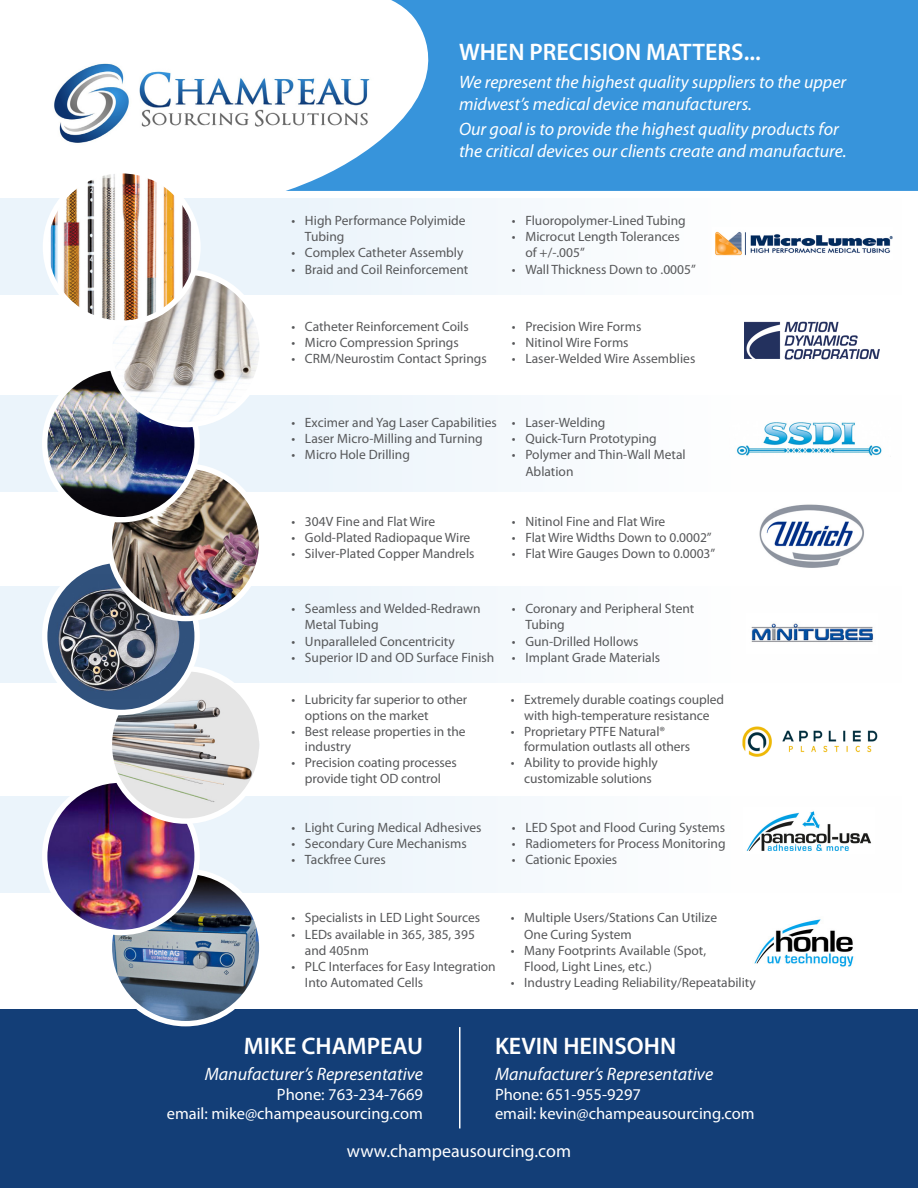
<style>
.page{position:relative;width:918px;height:1188px;background:#fff}
.page>*{position:absolute;margin:0;border:0;box-sizing:border-box;transform-origin:0 0}
.t1{font:600 24px "Myriad Pro";color:#fff}
.t2{font:italic 18px/21.6px "Myriad Pro";color:#fff}
.t3{font:18px "Myriad Pro";color:#fff}
.t4{font:16.5px "Myriad Pro";color:#fff}
.t5{font:13.5px/16.2px "Myriad Pro";color:#57585a}
</style>
<div class="page">
<div style="left:0;top:1010px;width:918px;height:178px;background:#133e77"></div>
<div style="left:0;top:796px;width:902px;height:97px;background:#f4f9fc"></div>
<img style="left:109px;top:871px;width:153px;height:153px;border-radius:76px">
<div style="left:107px;top:869px;width:158px;height:157px;border:5px solid #fff;border-radius:50%"></div>
<img style="left:45px;top:780px;width:152px;height:153px;border-radius:76px">
<div style="left:42px;top:777px;width:158px;height:158px;border:5px solid #fff;border-radius:50%"></div>
<div style="left:0;top:198px;width:902px;height:96px;background:#f4f9fc"></div>
<div style="left:0;top:395px;width:902px;height:97px;background:#f4f9fc"></div>
<div style="left:0;top:586px;width:902px;height:96px;background:#f4f9fc"></div>
<img style="left:54px;top:63px;width:232px;height:80px">
<svg style="left:286px;top:0;width:632px;height:191px;fill:#3794db"></svg>
<hr style="left:459px;top:1027px;width:1px;height:101px;background:#fff">
<img style="left:759px;top:504px;width:105px;height:64px">
<img style="left:746px;top:613px;width:132px;height:41px">
<img style="left:713px;top:228px;width:180px;height:32px">
<img style="left:732px;top:422px;width:159px;height:35px">
<img style="left:744px;top:322px;width:136px;height:38px">
<img style="left:754px;top:919px;width:100px;height:48px">
<img style="left:109px;top:672px;width:151px;height:149px">
<div style="left:107px;top:666px;width:158px;height:158px;border:5px solid #fff;border-radius:50%"></div>
<img style="left:743px;top:808px;width:132px;height:45px">
<img style="left:45px;top:560px;width:152px;height:152px;border-radius:76px">
<div style="left:42px;top:557px;width:158px;height:158px;border:5px solid #fff;border-radius:50%"></div>
<img style="left:109px;top:466px;width:153px;height:153px;border-radius:76px">
<div style="left:107px;top:463px;width:158px;height:158px;border:5px solid #fff;border-radius:50%"></div>
<img style="left:45px;top:367px;width:152px;height:153px;border-radius:76px">
<div style="left:42px;top:365px;width:158px;height:157px;border:5px solid #fff;border-radius:50%"></div>
<img style="left:110px;top:275px;width:152px;height:150px">
<div style="left:107px;top:269px;width:158px;height:158px;border:5px solid #fff;border-radius:50%"></div>
<img style="left:45px;top:171px;width:153px;height:152px;border-radius:76px">
<div style="left:43px;top:168px;width:158px;height:158px;border:5px solid #fff;border-radius:50%"></div>
<img style="left:742px;top:726px;width:136px;height:30px">
<p class="t1" style="left:459px;top:36px;width:303px">WHEN PRECISION MATTERS...</p>
<p class="t2" style="left:459px;top:71px;width:389px">We represent the highest quality suppliers to the upper midwest’s medical device manufacturers.</p>
<p class="t2" style="left:459px;top:118px;width:389px">Our goal is to provide the highest quality products for the critical devices our clients create and manufacture.</p>
<p class="t5" style="left:305px;top:212px;width:162px;text-indent:-14px">• High Performance Polyimide<br>Tubing</p>
<p class="t5" style="left:291px;top:245px;width:174px">• Complex Catheter Assembly</p>
<p class="t5" style="left:291px;top:261px;width:178px">• Braid and Coil Reinforcement</p>
<p class="t5" style="left:291px;top:318px;width:179px">• Catheter Reinforcement Coils</p>
<p class="t5" style="left:291px;top:334px;width:169px">• Micro Compression Springs</p>
<p class="t5" style="left:291px;top:350px;width:197px">• CRM/Neurostim Contact Springs</p>
<p class="t5" style="left:512px;top:212px;width:175px">• Fluoropolymer-Lined Tubing</p>
<p class="t5" style="left:525px;top:228px;width:156px;text-indent:-14px">• Microcut Length Tolerances of +/-.005”</p>
<p class="t5" style="left:512px;top:261px;width:185px">• Wall Thickness Down to .0005”</p>
<p class="t5" style="left:512px;top:318px;width:131px">• Precision Wire Forms</p>
<p class="t5" style="left:512px;top:334px;width:118px">• Nitinol Wire Forms</p>
<p class="t5" style="left:512px;top:350px;width:185px">• Laser-Welded Wire Assemblies</p>
<p class="t5" style="left:291px;top:414px;width:207px">• Excimer and Yag Laser Capabilities</p>
<p class="t5" style="left:291px;top:430px;width:193px">• Laser Micro-Milling and Turning</p>
<p class="t5" style="left:291px;top:447px;width:120px">• Micro Hole Drilling</p>
<p class="t5" style="left:512px;top:414px;width:95px">• Laser-Welding</p>
<p class="t5" style="left:512px;top:430px;width:146px">• Quick-Turn Prototyping</p>
<p class="t5" style="left:525px;top:447px;width:162px;text-indent:-14px">• Polymer and Thin-Wall Metal<br>Ablation</p>
<p class="t5" style="left:291px;top:513px;width:145px">• 304V Fine and Flat Wire</p>
<p class="t5" style="left:291px;top:529px;width:180px">• Gold-Plated Radiopaque Wire</p>
<p class="t5" style="left:291px;top:545px;width:185px">• Silver-Plated Copper Mandrels</p>
<p class="t5" style="left:512px;top:513px;width:155px">• Nitinol Fine and Flat Wire</p>
<p class="t5" style="left:512px;top:529px;width:201px">• Flat Wire Widths Down to 0.0002”</p>
<p class="t5" style="left:512px;top:545px;width:205px">• Flat Wire Gauges Down to 0.0003”</p>
<p class="t5" style="left:305px;top:600px;width:177px;text-indent:-14px">• Seamless and Welded-Redrawn<br>Metal Tubing</p>
<p class="t5" style="left:291px;top:633px;width:165px">• Unparalleled Concentricity</p>
<p class="t5" style="left:291px;top:649px;width:204px">• Superior ID and OD Surface Finish</p>
<p class="t5" style="left:305px;top:692px;width:164px;line-height:15.8px;text-indent:-14px">• Lubricity far superior to other options on the market</p>
<p class="t5" style="left:305px;top:723px;width:162px;line-height:15.8px;text-indent:-14px">• Best release properties in the industry</p>
<p class="t5" style="left:291px;top:755px;width:167px;line-height:15.8px;text-align:center">• Precision coating processes provide tight OD control</p>
<p class="t5" style="left:291px;top:819px;width:191px">• Light Curing Medical Adhesives</p>
<p class="t5" style="left:291px;top:835px;width:177px">• Secondary Cure Mechanisms</p>
<p class="t5" style="left:291px;top:851px;width:96px">• Tackfree Cures</p>
<p class="t5" style="left:525px;top:600px;width:170px;text-indent:-14px">• Coronary and Peripheral Stent<br>Tubing</p>
<p class="t5" style="left:512px;top:633px;width:128px">• Gun-Drilled Hollows</p>
<p class="t5" style="left:512px;top:649px;width:150px">• Implant Grade Materials</p>
<p class="t5" style="left:511px;top:692px;width:215px;line-height:15.8px;text-align:center">• Extremely durable coatings coupled with high-temperature resistance</p>
<p class="t5" style="left:524px;top:723px;width:168px;line-height:15.8px;text-indent:-14px">• Proprietary PTFE Natural® formulation outlasts all others</p>
<p class="t5" style="left:511px;top:755px;width:149px;line-height:15.8px;text-align:center">• Ability to provide highly customizable solutions</p>
<p class="t5" style="left:512px;top:819px;width:215px">• LED Spot and Flood Curing Systems</p>
<p class="t5" style="left:512px;top:835px;width:215px">• Radiometers for Process Monitoring</p>
<p class="t5" style="left:512px;top:851px;width:107px">• Cationic Epoxies</p>
<p class="t5" style="left:291px;top:909px;width:190px">• Specialists in LED Light Sources</p>
<p class="t5" style="left:305px;top:926px;width:172px;text-indent:-14px">• LEDs available in 365, 385, 395 and 405nm</p>
<p class="t5" style="left:305px;top:958px;width:192px;text-indent:-14px">• PLC Interfaces for Easy Integration<br>Into Automated Cells</p>
<p class="t5" style="left:524px;top:909px;width:194px;text-indent:-14px">• Multiple Users/Stations Can Utilize<br>One Curing System</p>
<p class="t5" style="left:524px;top:942px;width:183px;text-indent:-14px">• Many Footprints Available (Spot,<br>Flood, Light Lines, etc.)</p>
<p class="t5" style="left:511px;top:974px;width:247px">• Industry Leading Reliability/Repeatability</p>
<p class="t1" style="left:495px;top:1031px;width:183px">KEVIN HEINSOHN</p>
<p class="t2" style="left:495px;top:1063px;width:220px">Manufacturer’s Representative</p>
<p class="t4" style="left:495px;top:1084px;width:148px">Phone: 651-955-9297</p>
<p class="t4" style="left:495px;top:1104px;width:261px">email: kevin@champeausourcing.com</p>
<p class="t3" style="left:347px;top:1140px;width:226px">www.champeausourcing.com</p>
<p class="t1" style="left:244px;top:1031px;width:181px">MIKE CHAMPEAU</p>
<p class="t2" style="left:205px;top:1063px;width:220px">Manufacturer’s Representative</p>
<p class="t4" style="left:277px;top:1084px;width:148px">Phone: 763-234-7669</p>
<p class="t4" style="left:167px;top:1104px;width:258px">email: mike@champeausourcing.com</p>
</div>
